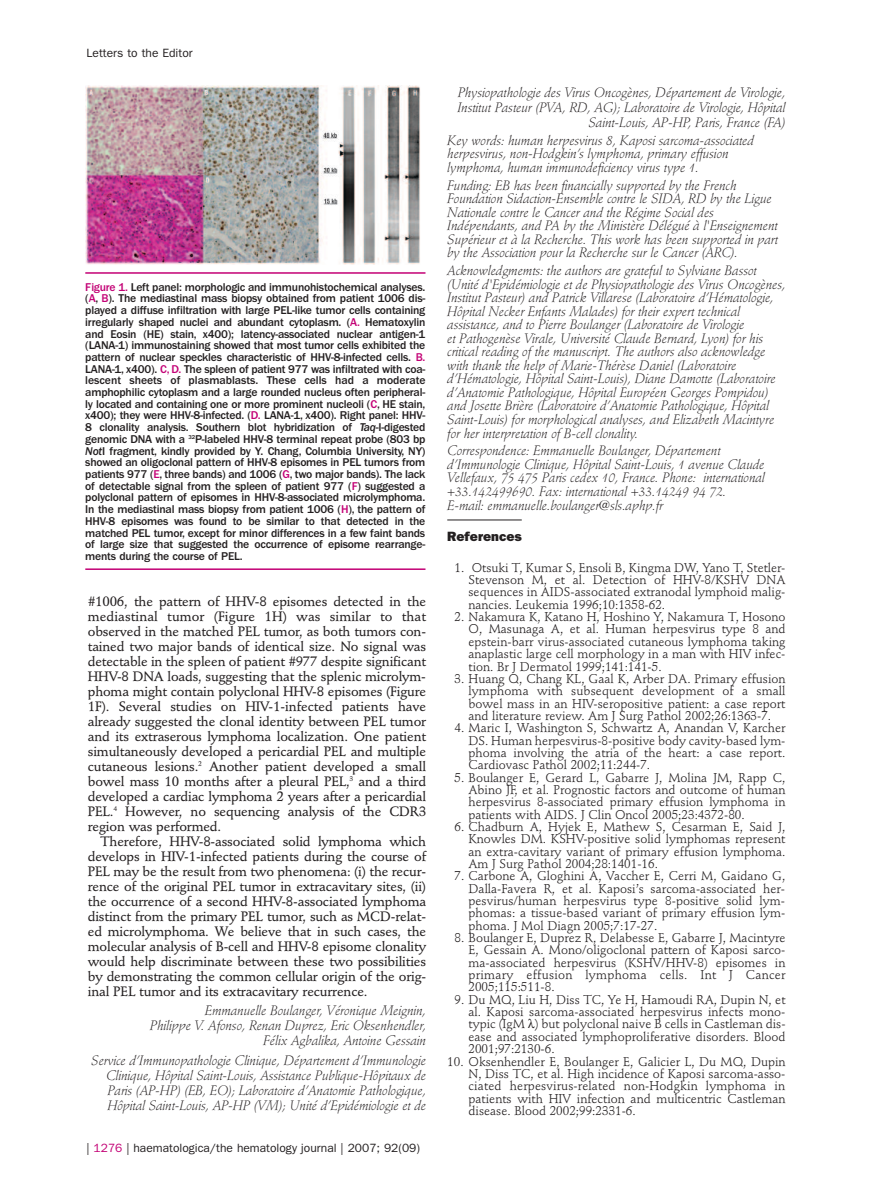
<style>
.page{position:relative;width:893px;height:1191px;background:#fff}
.page>*{position:absolute;margin:0;border:0;box-sizing:border-box;transform-origin:0 0}
.t1{font:italic 300 13.5px/13.5px "Stempel Schneidler";letter-spacing:-.005em;color:#231f20}
.t2{font:500 13.5px/15px "Stempel Schneidler";letter-spacing:-.01em;color:#231f20;text-align:justify}
.t3{font:800 13.5px "Franklin Gothic";color:#231f20}
.t4{font:12.6px/12.3px "Stempel Schneidler";color:#231f20;text-align:justify}
.t5{font:12px "Franklin Gothic";color:#231f20}
.t6{font:500 11.7px/11.7px "Franklin Gothic";letter-spacing:-.02em;color:#231f20;text-align:justify}
.s1{color:#c30175}
.s2{font-style:italic}
</style>
<div class="page">
<hr style="left:447px;top:520px;width:75px;height:1px;background:#231f20">
<hr style="left:85px;top:272px;width:340px;height:2px;background:#c30175">
<hr style="left:85px;top:568px;width:340px;height:2px;background:#c30175">
<img style="left:85px;top:85px;width:335px;height:179px">
<p class="t5" style="left:87px;top:48px;width:108px">Letters to the Editor</p>
<p class="t6" style="left:85px;top:282px;width:342px"><span class="s1">Figure 1.</span> Left panel: morphologic and immunohistochemical analyses. (<span class="s1">A</span>, <span class="s1">B</span>). The mediastinal mass biopsy obtained from patient 1006 dis&shy;played a diffuse infiltration with large PEL-like tumor cells containing irregularly shaped nuclei and abundant cytoplasm. (<span class="s1">A.</span> Hematoxylin and Eosin (HE) stain, x400); latency-associated nuclear antigen-1 (LANA-1) immunostaining showed that most tumor cells exhibited the pattern of nuclear speckles characteristic of HHV-8-infected cells. <span class="s1">B.<br></span>LANA-1, x400). <span class="s1">C, D.</span> The spleen of patient 977 was infiltrated with coa&shy;lescent sheets of plasmablasts. These cells had a moderate amphophilic cytoplasm and a large rounded nucleus often peripheral&shy;ly located and containing one or more prominent nucleoli (<span class="s1">C</span>, HE stain, x400); they were HHV-8-infected. (<span class="s1">D.</span> LANA-1, x400). Right panel: HHV-8 clonality analysis. Southern blot hybridization of <span class="s2">Taq</span>-I-digested genomic DNA with a <sup>32</sup>P-labeled HHV-8 terminal repeat probe (803 bp <span class="s2">Not</span>I fragment, kindly provided by Y. Chang, Columbia University, NY) showed an oligoclonal pattern of HHV-8 episomes in PEL tumors from patients 977 (<span class="s1">E</span>, three bands) and 1006 (<span class="s1">G</span>, two major bands). The lack of detectable signal from the spleen of patient 977 (<span class="s1">F</span>) suggested a polyclonal pattern of episomes in HHV-8-associated microlymphoma.<br>In the mediastinal mass biopsy from patient 1006 (<span class="s1">H</span>), the pattern of HHV-8 episomes was found to be similar to that detected in the matched PEL tumor, except for minor differences in a few faint bands of large size that suggested the occurrence of episome rearrange&shy;ments during the course of PEL.</p>
<p class="t2" style="left:88px;top:595px;width:340px">#1006, the pattern of HHV-8 episomes detected in the mediastinal tumor (Figure 1H) was similar to that observed in the matched PEL tumor, as both tumors con&shy;tained two major bands of identical size. No signal was detectable in the spleen of patient #977 despite significant HHV-8 DNA loads, suggesting that the splenic microlym&shy;phoma might contain polyclonal HHV-8 episomes (Figure 1F). Several studies on HIV-1-infected patients have already suggested the clonal identity between PEL tumor and its extraserous lymphoma localization. One patient simultaneously developed a pericardial PEL and multiple cutaneous lesions.<sup>2</sup> Another patient developed a small bowel mass 10 months after a pleural PEL,<sup>3</sup> and a third developed a cardiac lymphoma 2 years after a pericardial PEL.<sup>4</sup> However, no sequencing analysis of the CDR3 region was performed.</p>
<p class="t2" style="left:88px;top:835px;width:340px;text-indent:13px">Therefore, HHV-8-associated solid lymphoma which develops in HIV-1-infected patients during the course of PEL may be the result from two phenomena: (i) the recur&shy;rence of the original PEL tumor in extracavitary sites, (ii) the occurrence of a second HHV-8-associated lymphoma distinct from the primary PEL tumor, such as MCD-relat&shy;ed microlymphoma. We believe that in such cases, the molecular analysis of B-cell and HHV-8 episome clonality would help discriminate between these two possibilities by demonstrating the common cellular origin of the orig&shy;inal PEL tumor and its extracavitary recurrence.</p>
<p class="t1" style="left:150px;top:1004px;width:278px;line-height:15px;text-align:right">Emmanuelle Boulanger, Véronique Meignin,<br>Philippe V. Afonso, Renan Duprez, Eric Oksenhendler,<br>Félix Agbalika, Antoine Gessain</p>
<p class="t1" style="left:106px;top:1053px;width:321px;line-height:15px;text-align:justify;text-indent:-15px">Service d’Immunopathologie Clinique, Département d’Immunologie Clinique, Hôpital Saint-Louis, Assistance Publique-Hôpitaux de Paris (AP-HP) (EB, EO); Laboratoire d’Anatomie Pathologique, Hôpital Saint-Louis, AP-HP (VM); Unité d’Epidémiologie et de</p>
<p class="t5" style="left:87px;top:1143px;width:335px">| <span class="s1">1276</span> | haematologica/the hematology journal | 2007; 92(09)</p>
<p class="t1" style="left:457px;top:86px;width:330px;line-height:15px;text-align:right">Physiopathologie des Virus Oncogènes, Département de Virologie,<br>Institut Pasteur (PVA, RD, AG); Laboratoire de Virologie, Hôpital<br>Saint-Louis, AP-HP, Paris, France (FA)</p>
<p class="t1" style="left:447px;top:135px;width:308px">Key words: human herpesvirus 8, Kaposi sarcoma-associated herpesvirus, non-Hodgkin’s lymphoma, primary effusion lymphoma, human immunodeficiency virus type 1.</p>
<p class="t1" style="left:447px;top:179px;width:332px">Funding: EB has been financially supported by the French Foundation Sidaction-Ensemble contre le SIDA, RD by the Ligue Nationale contre le Cancer and the Régime Social des Indépendants, and PA by the Ministère Délégué à l'Enseignement Supérieur et à la Recherche. This work has been supported in part by the Association pour la Recherche sur le Cancer (ARC).</p>
<p class="t1" style="left:447px;top:265px;width:340px">Acknowledgmemts: the authors are grateful to Sylviane Bassot (Unité d'Epidémiologie et de Physiopathologie des Virus Oncogènes, Institut Pasteur) and Patrick Villarese (Laboratoire d’Hématologie, Hôpital Necker Enfants Malades) for their expert technical assistance, and to Pierre Boulanger (Laboratoire de Virologie<br>et Pathogenèse Virale, Université Claude Bernard, Lyon) for his critical reading of the manuscript. The authors also acknowledge with thank the help of Marie-Thérèse Daniel (Laboratoire d’Hématologie, Hôpital Saint-Louis), Diane Damotte (Laboratoire d’Anatomie Pathologique, Hôpital Européen Georges Pompidou) and Josette Brière (Laboratoire d’Anatomie Pathologique, Hôpital Saint-Louis) for morphological analyses, and Elizabeth Macintyre for her interpretation of B-cell clonality.</p>
<p class="t1" style="left:447px;top:445px;width:319px">Correspondence: Emmanuelle Boulanger, Département d’Immunologie Clinique, Hôpital Saint-Louis, 1 avenue Claude Vellefaux, 75 475 Paris cedex 10, France. Phone: international +33.142499690. Fax: international +33.14249 94 72.<br>E-mail: emmanuelle.boulanger@sls.aphp.fr</p>
<p class="t3" style="left:447px;top:532px;width:76px">References</p>
<p class="t4" style="left:468px;top:562px;width:318px;text-indent:-14px">1. Otsuki T, Kumar S, Ensoli B, Kingma DW, Yano T, Stetler-Stevenson M, et al. Detection of HHV-8/KSHV DNA sequences in AIDS-associated extranodal lymphoid malig&shy;nancies. Leukemia 1996;10:1358-62.</p>
<p class="t4" style="left:468px;top:612px;width:318px;text-indent:-14px">2. Nakamura K, Katano H, Hoshino Y, Nakamura T, Hosono O, Masunaga A, et al. Human herpesvirus type 8 and epstein-barr virus-associated cutaneous lymphoma taking anaplastic large cell morphology in a man with HIV infec&shy;tion. Br J Dermatol 1999;141:141-5.</p>
<p class="t4" style="left:468px;top:673px;width:318px;text-indent:-14px">3. Huang Q, Chang KL, Gaal K, Arber DA. Primary effusion lymphoma with subsequent development of a small bowel mass in an HIV-seropositive patient: a case report and literature review. Am J Surg Pathol 2002;26:1363-7.</p>
<p class="t4" style="left:468px;top:723px;width:318px;text-indent:-14px">4. Maric I, Washington S, Schwartz A, Anandan V, Karcher DS. Human herpesvirus-8-positive body cavity-based lym&shy;phoma involving the atria of the heart: a case report.<br>Cardiovasc Pathol 2002;11:244-7.</p>
<p class="t4" style="left:468px;top:772px;width:318px;text-indent:-14px">5. Boulanger E, Gerard L, Gabarre J, Molina JM, Rapp C, Abino JF, et al. Prognostic factors and outcome of human herpesvirus 8-associated primary effusion lymphoma in patients with AIDS. J Clin Oncol 2005;23:4372-80.</p>
<p class="t4" style="left:468px;top:821px;width:319px;text-indent:-14px">6. Chadburn A, Hyjek E, Mathew S, Cesarman E, Said J, Knowles DM. KSHV-positive solid lymphomas represent an extra-cavitary variant of primary effusion lymphoma.<br>Am J Surg Pathol 2004;28:1401-16.</p>
<p class="t4" style="left:468px;top:871px;width:318px;text-indent:-14px">7. Carbone A, Gloghini A, Vaccher E, Cerri M, Gaidano G, Dalla-Favera R, et al. Kaposi’s sarcoma-associated her&shy;pesvirus/human herpesvirus type 8-positive solid lym&shy;phomas: a tissue-based variant of primary effusion lym&shy;phoma. J Mol Diagn 2005;7:17-27.</p>
<p class="t4" style="left:468px;top:932px;width:319px;text-indent:-14px">8. Boulanger E, Duprez R, Delabesse E, Gabarre J, Macintyre E, Gessain A. Mono/oligoclonal pattern of Kaposi sarco&shy;ma-associated herpesvirus (KSHV/HHV-8) episomes in primary effusion lymphoma cells. Int J Cancer 2005;115:511-8.</p>
<p class="t4" style="left:468px;top:994px;width:319px;text-indent:-14px">9. Du MQ, Liu H, Diss TC, Ye H, Hamoudi RA, Dupin N, et al. Kaposi sarcoma-associated herpesvirus infects mono&shy;typic (IgM ) but polyclonal naive B cells in Castleman dis&shy;ease and associated lymphoproliferative disorders. Blood 2001;97:2130-6.</p>
<p class="t4" style="left:468px;top:1056px;width:319px;text-indent:-21px">10. Oksenhendler E, Boulanger E, Galicier L, Du MQ, Dupin N, Diss TC, et al. High incidence of Kaposi sarcoma-asso&shy;ciated herpesvirus-related non-Hodgkin lymphoma in patients with HIV infection and multicentric Castleman disease. Blood 2002;99:2331-6.</p>
</div>
